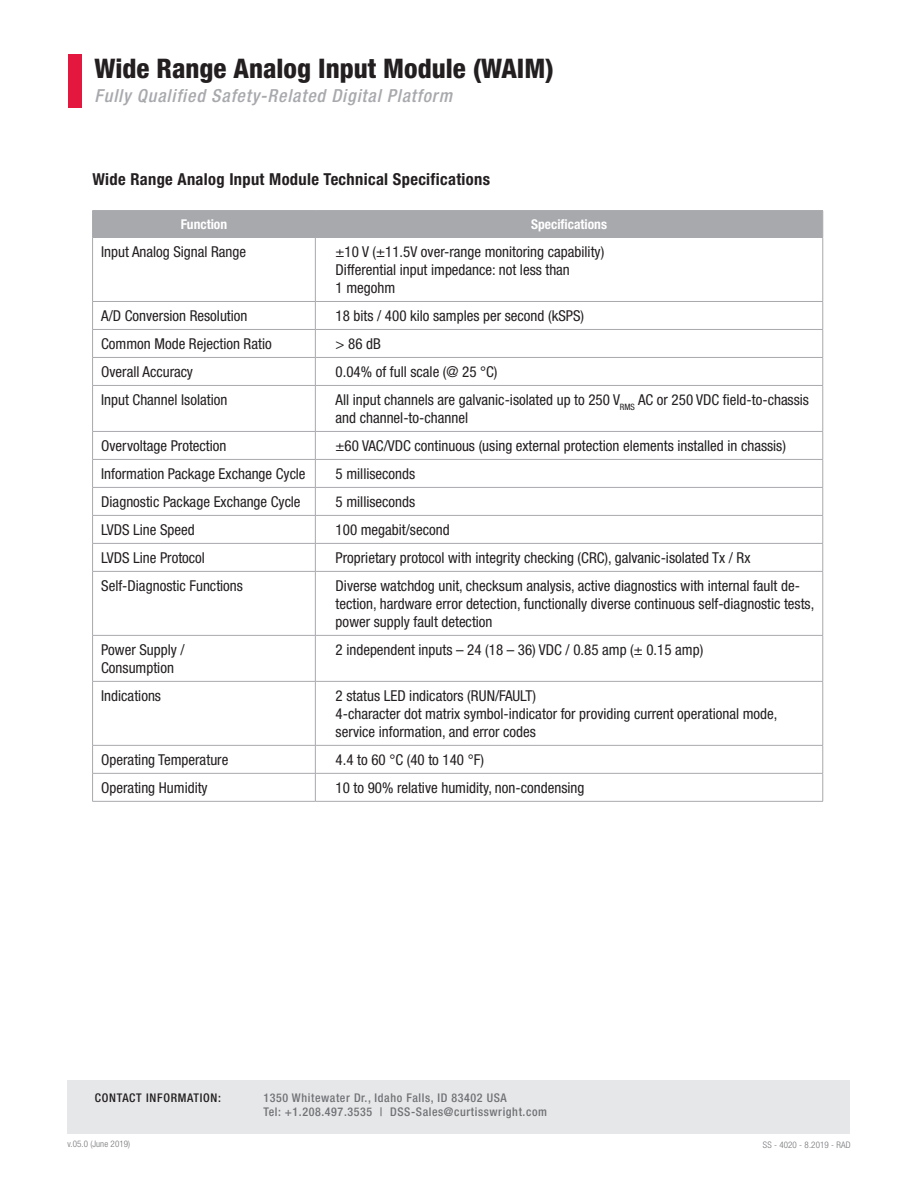
<style>
.page{position:relative;width:918px;height:1188px;background:#fff}
.page>*{position:absolute;margin:0;border:0;box-sizing:border-box;transform-origin:0 0}
.t1{font:800 condensed 27px "Helvetica Neue LT Std";color:#231f20}
.t2{font:italic 500 condensed 18px "Helvetica Neue LT Std";letter-spacing:.05em;color:#a8a9ad}
.t3{font:700 condensed 16.5px "Helvetica Neue LT Std";letter-spacing:.02em;color:#231f20}
.t4{font:condensed 15px/18px "Helvetica Neue LT Std";color:#231f20}
.t5{font:700 condensed 13.5px "Helvetica Neue LT Std";color:#fff}
.t6{font:500 condensed 12px "Helvetica Neue LT Std";letter-spacing:.05em;color:#717275}
.t7{font:500 condensed 12px "Helvetica Neue LT Std";letter-spacing:.06em;color:#231f20}
.t8{font:300 condensed 9px "Helvetica Neue LT Std";letter-spacing:.01em;color:#717275}
</style>
<div class="page">
<div style="left:68px;top:1080px;width:782px;height:54px;background:#e6e7e9"></div>
<div style="left:68px;top:54px;width:13px;height:54px;background:#e4183e"></div>
<hr style="left:92px;top:210px;width:223px;height:1px;background:#a8a9ad">
<hr style="left:315px;top:210px;width:508px;height:1px;background:#a8a9ad">
<div style="left:92px;top:211px;width:732px;height:26px;background:#a8a9ad"></div>
<hr style="left:92px;top:237px;width:223px;height:1px;background:#a8a9ad">
<hr style="left:92px;top:238px;width:1px;height:63px;background:#a8a9ad">
<hr style="left:315px;top:237px;width:508px;height:1px;background:#a8a9ad">
<hr style="left:315px;top:238px;width:1px;height:63px;background:#a8a9ad">
<hr style="left:823px;top:238px;width:1px;height:63px;background:#a8a9ad">
<hr style="left:92px;top:301px;width:223px;height:1px;background:#a8a9ad">
<hr style="left:315px;top:301px;width:508px;height:1px;background:#a8a9ad">
<hr style="left:92px;top:329px;width:223px;height:1px;background:#a8a9ad">
<hr style="left:315px;top:329px;width:508px;height:1px;background:#a8a9ad">
<hr style="left:92px;top:357px;width:223px;height:1px;background:#a8a9ad">
<svg style="left:92px;top:302px;width:1px;height:83px"></svg>
<hr style="left:315px;top:357px;width:508px;height:1px;background:#a8a9ad">
<svg style="left:315px;top:302px;width:1px;height:83px"></svg>
<svg style="left:823px;top:302px;width:1px;height:83px"></svg>
<hr style="left:92px;top:385px;width:223px;height:1px;background:#a8a9ad">
<hr style="left:92px;top:386px;width:1px;height:45px;background:#a8a9ad">
<hr style="left:315px;top:385px;width:508px;height:1px;background:#a8a9ad">
<hr style="left:315px;top:386px;width:1px;height:45px;background:#a8a9ad">
<hr style="left:823px;top:386px;width:1px;height:45px;background:#a8a9ad">
<hr style="left:92px;top:431px;width:223px;height:1px;background:#a8a9ad">
<hr style="left:315px;top:431px;width:508px;height:1px;background:#a8a9ad">
<hr style="left:92px;top:459px;width:223px;height:1px;background:#a8a9ad">
<hr style="left:315px;top:459px;width:508px;height:1px;background:#a8a9ad">
<hr style="left:92px;top:487px;width:223px;height:1px;background:#a8a9ad">
<hr style="left:315px;top:487px;width:508px;height:1px;background:#a8a9ad">
<hr style="left:92px;top:515px;width:223px;height:1px;background:#a8a9ad">
<hr style="left:315px;top:515px;width:508px;height:1px;background:#a8a9ad">
<hr style="left:92px;top:543px;width:223px;height:1px;background:#a8a9ad">
<svg style="left:92px;top:432px;width:1px;height:139px"></svg>
<hr style="left:315px;top:543px;width:508px;height:1px;background:#a8a9ad">
<svg style="left:315px;top:432px;width:1px;height:139px"></svg>
<svg style="left:823px;top:432px;width:1px;height:139px"></svg>
<hr style="left:92px;top:571px;width:223px;height:1px;background:#a8a9ad">
<hr style="left:92px;top:572px;width:1px;height:63px;background:#a8a9ad">
<hr style="left:315px;top:571px;width:508px;height:1px;background:#a8a9ad">
<hr style="left:315px;top:572px;width:1px;height:63px;background:#a8a9ad">
<hr style="left:823px;top:572px;width:1px;height:63px;background:#a8a9ad">
<hr style="left:92px;top:635px;width:223px;height:1px;background:#a8a9ad">
<hr style="left:92px;top:636px;width:1px;height:45px;background:#a8a9ad">
<hr style="left:315px;top:635px;width:508px;height:1px;background:#a8a9ad">
<hr style="left:315px;top:636px;width:1px;height:45px;background:#a8a9ad">
<hr style="left:823px;top:636px;width:1px;height:45px;background:#a8a9ad">
<hr style="left:92px;top:681px;width:223px;height:1px;background:#a8a9ad">
<hr style="left:92px;top:682px;width:1px;height:63px;background:#a8a9ad">
<hr style="left:315px;top:681px;width:508px;height:1px;background:#a8a9ad">
<hr style="left:315px;top:682px;width:1px;height:63px;background:#a8a9ad">
<hr style="left:823px;top:682px;width:1px;height:63px;background:#a8a9ad">
<hr style="left:92px;top:745px;width:223px;height:1px;background:#a8a9ad">
<hr style="left:315px;top:745px;width:508px;height:1px;background:#a8a9ad">
<hr style="left:92px;top:773px;width:223px;height:1px;background:#a8a9ad">
<svg style="left:92px;top:746px;width:1px;height:55px"></svg>
<hr style="left:315px;top:773px;width:508px;height:1px;background:#a8a9ad">
<svg style="left:315px;top:746px;width:1px;height:55px"></svg>
<svg style="left:823px;top:746px;width:1px;height:55px"></svg>
<hr style="left:92px;top:801px;width:223px;height:1px;background:#a8a9ad">
<hr style="left:315px;top:801px;width:508px;height:1px;background:#a8a9ad">
<p class="t1" style="left:95px;top:52px;width:461px">Wide Range Analog Input Module (WAIM)</p>
<p class="t2" style="left:95px;top:85px;width:359px">Fully Qualified Safety-Related Digital Platform</p>
<p class="t3" style="left:92px;top:169px;width:399px">Wide Range Analog Input Module Technical Specifications</p>
<p class="t5" style="left:181px;top:216px;width:48px">Function</p>
<p class="t5" style="left:531px;top:216px;width:77px">Specifications</p>
<p class="t4" style="left:101px;top:242px;width:146px">Input Analog Signal Range</p>
<p class="t4" style="left:336px;top:242px;width:270px">±10 V (±11.5V over-range monitoring capability)</p>
<p class="t4" style="left:336px;top:260px;width:236px">Differential input impedance: not less than</p>
<p class="t4" style="left:336px;top:278px;width:61px">1 megohm</p>
<p class="t4" style="left:101px;top:306px;width:148px">A/D Conversion Resolution</p>
<p class="t4" style="left:336px;top:306px;width:250px">18 bits / 400 kilo samples per second (kSPS)</p>
<p class="t4" style="left:101px;top:334px;width:172px">Common Mode Rejection Ratio</p>
<p class="t4" style="left:336px;top:334px;width:47px">&gt; 86 dB</p>
<p class="t4" style="left:101px;top:362px;width:93px">Overall Accuracy</p>
<p class="t4" style="left:336px;top:362px;width:163px">0.04% of full scale (@ 25 °C)</p>
<p class="t4" style="left:101px;top:390px;width:128px">Input Channel Isolation</p>
<p class="t4" style="left:336px;top:390px;width:475px">All input channels are galvanic-isolated up to 250 V<sub>RMS</sub> AC or 250 VDC field-to-chassis and channel-to-channel</p>
<p class="t4" style="left:101px;top:436px;width:127px">Overvoltage Protection</p>
<p class="t4" style="left:336px;top:436px;width:452px">±60 VAC/VDC continuous (using external protection elements installed in chassis)</p>
<p class="t4" style="left:101px;top:464px;width:206px">Information Package Exchange Cycle</p>
<p class="t4" style="left:336px;top:464px;width:81px">5 milliseconds</p>
<p class="t4" style="left:101px;top:492px;width:201px">Diagnostic Package Exchange Cycle</p>
<p class="t4" style="left:336px;top:492px;width:81px">5 milliseconds</p>
<p class="t4" style="left:101px;top:520px;width:95px">LVDS Line Speed</p>
<p class="t4" style="left:336px;top:520px;width:116px">100 megabit/second</p>
<p class="t4" style="left:101px;top:548px;width:105px">LVDS Line Protocol</p>
<p class="t4" style="left:336px;top:548px;width:416px">Proprietary protocol with integrity checking (CRC), galvanic-isolated Tx / Rx</p>
<p class="t4" style="left:101px;top:576px;width:143px">Self-Diagnostic Functions</p>
<p class="t4" style="left:336px;top:576px;width:480px">Diverse watchdog unit, checksum analysis, active diagnostics with internal fault de&shy;tection, hardware error detection, functionally diverse continuous self-diagnostic tests, power supply fault detection</p>
<p class="t4" style="left:101px;top:640px;width:85px">Power Supply /</p>
<p class="t4" style="left:101px;top:658px;width:74px">Consumption</p>
<p class="t4" style="left:336px;top:640px;width:369px">2 independent inputs – 24 (18 – 36) VDC / 0.85 amp (± 0.15 amp)</p>
<p class="t4" style="left:101px;top:686px;width:61px">Indications</p>
<p class="t4" style="left:336px;top:686px;width:202px">2 status LED indicators (RUN/FAULT)</p>
<p class="t4" style="left:336px;top:704px;width:443px">4-character dot matrix symbol-indicator for providing current operational mode, service information, and error codes</p>
<p class="t4" style="left:101px;top:750px;width:129px">Operating Temperature</p>
<p class="t4" style="left:336px;top:750px;width:150px">4.4 to 60 °C (40 to 140 °F)</p>
<p class="t4" style="left:101px;top:778px;width:108px">Operating Humidity</p>
<p class="t4" style="left:336px;top:778px;width:250px">10 to 90% relative humidity, non-condensing</p>
<p class="t7" style="left:95px;top:1091px;width:128px">CONTACT INFORMATION:</p>
<p class="t6" style="left:264px;top:1091px;width:245px">1350 Whitewater Dr., Idaho Falls, ID 83402 USA</p>
<p class="t6" style="left:264px;top:1105px;width:285px">Tel: +1.208.497.3535 | DSS-Sales@curtisswright.com</p>
<p class="t8" style="left:68px;top:1139px;width:64px">v.05.0 (June 2019)</p>
<p class="t8" style="left:763px;top:1139px;width:89px">SS - 4020 - 8.2019 - RAD</p>
</div>
